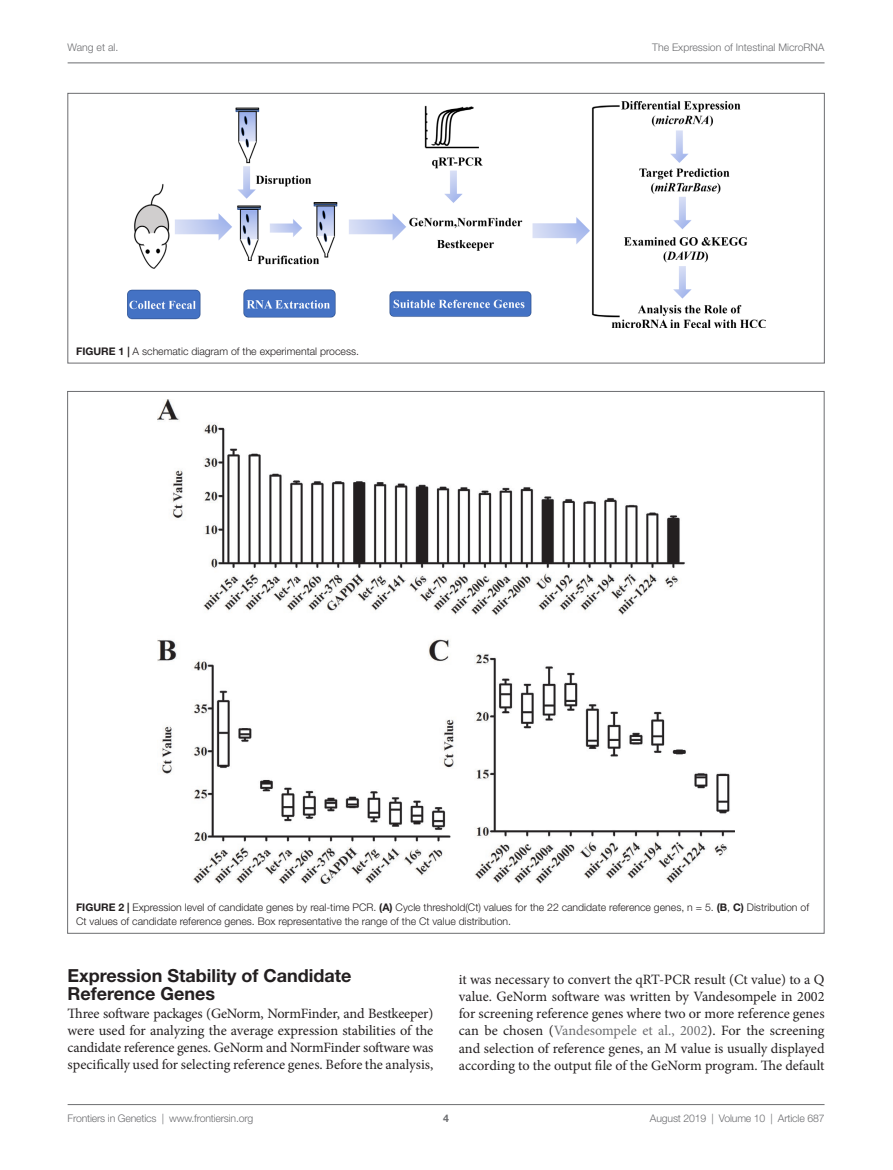
<style>
.page{position:relative;width:893px;height:1170px;background:#fff}
.page>*{position:absolute;margin:0;border:0;box-sizing:border-box;transform-origin:0 0}
._2{font:700 18px/18.8px "Helvetica Neue LT Std";color:#231f20}
.T1{font:14.25px/17.2px "Minion Pro";letter-spacing:-.005em;color:#231f20;text-align:justify}
.FC{font:300 10.5px/14.2px "Helvetica Neue LT Std";color:#231f20}
.t1{font:300 10.5px "Helvetica Neue LT Std";letter-spacing:-.015em;color:#6c6d70}
.t2{font:700 10.5px "Helvetica Neue LT Std";color:#6c6d70}
.s1{font-weight:700}
.s2{color:#6c6d70}
</style>
<div class="page">
<hr style="left:68px;top:63px;width:756px;height:1px;background:#6c6d70">
<hr style="left:68px;top:1104px;width:756px;height:1px;background:#6c6d70">
<img style="left:127px;top:102px;width:638px;height:225px">
<div style="left:68px;top:93px;width:756px;height:270px;border:1px solid #6c6d70"></div>
<img style="left:157px;top:400px;width:578px;height:483px">
<p class="t1" style="left:68px;top:41px;width:52px">Wang et al.</p>
<p class="t1" style="left:652px;top:41px;width:174px">The Expression of Intestinal MicroRNA</p>
<p class="FC" style="left:76px;top:343px;width:284px"><span class="s1">FIGURE 1 |</span> A schematic diagram of the experimental process.</p>
<p class="FC" style="left:76px;top:899px;width:734px"><span class="s1">FIGURE 2 |</span> Expression level of candidate genes by real-time PCR. <span class="s1">(A)</span> Cycle threshold(Ct) values for the 22 candidate reference genes, n = 5. <span class="s1">(B</span>, <span class="s1">C)</span> Distribution of<br>Ct values of candidate reference genes. Box representative the range of the Ct value distribution.</p>
<p class="_2" style="left:68px;top:965px;width:285px">Expression Stability of Candidate<br>Reference Genes</p>
<p class="T1" style="left:68px;top:1004px;width:367px">Three software packages (GeNorm, NormFinder, and Bestkeeper) were used for analyzing the average expression stabilities of the candidate reference genes. GeNorm and NormFinder software was specifically used for selecting reference genes. Before the analysis,</p>
<p class="T1" style="left:459px;top:970px;width:367px">it was necessary to convert the qRT-PCR result (Ct value) to a Q value. GeNorm software was written by Vandesompele in 2002 for screening reference genes where two or more reference genes can be chosen (<span class="s2">Vandesompele et al., 2002</span>). For the screening and selection of reference genes, an M value is usually displayed according to the output file of the GeNorm program. The default</p>
<p class="t1" style="left:68px;top:1111px;width:187px">Frontiers in Genetics | www.frontiersin.org</p>
<p class="t2" style="left:443px;top:1111px;width:7px">4</p>
<p class="t1" style="left:650px;top:1111px;width:176px">August 2019 | Volume 10 | Article 687</p>
</div>
